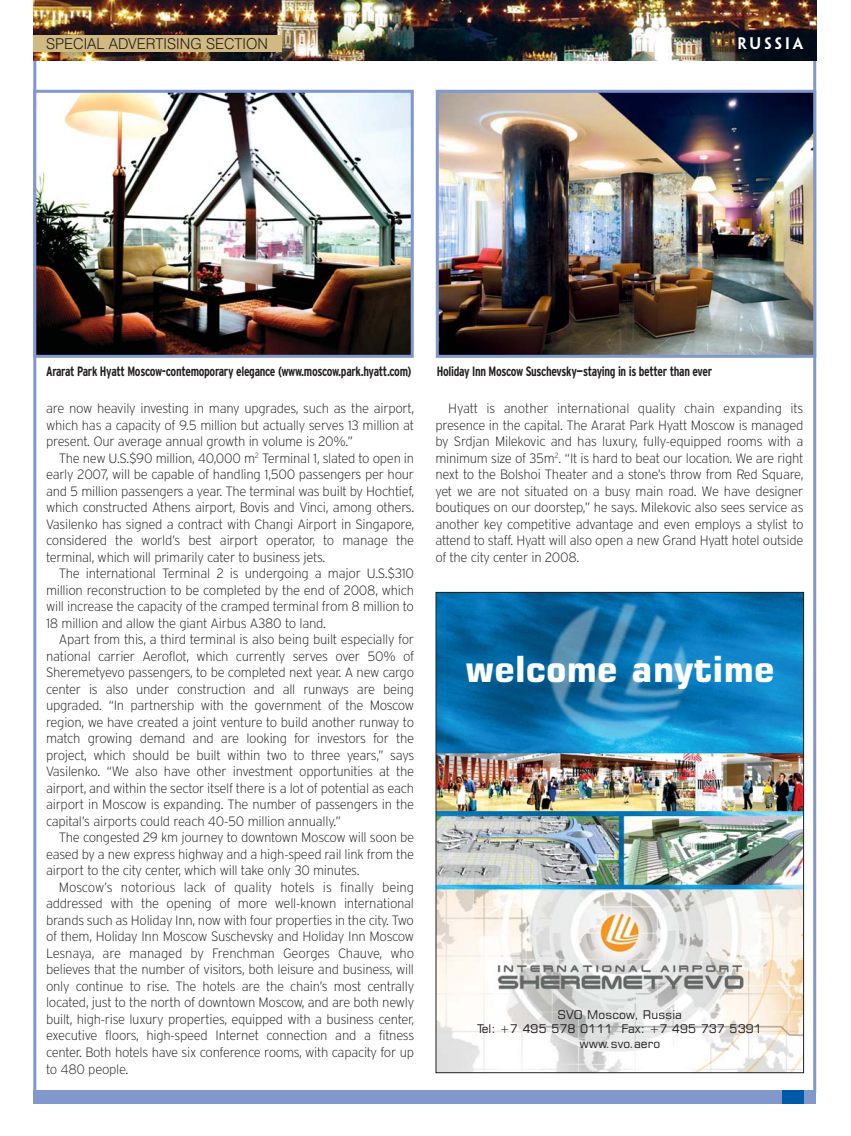
<style>
.page{position:relative;width:851px;height:1136px;background:#fff}
.page>*{position:absolute;margin:0;border:0;box-sizing:border-box;transform-origin:0 0}
.t1{font:700 36px "Square 721 BT";color:#fff}
.t2{font:300 15px "Swiss 721 BT";color:#231f20}
.t3{font:15px "Penumbra MM 585 150";letter-spacing:.205em;color:#fff}
.t4{font:200 13.5px/16.5px "Interstate";letter-spacing:-.02em;color:#231f20;text-align:justify}
.t5{font:700 condensed 13.5px "Interstate";letter-spacing:-.025em;color:#231f20;scale:.91 1}
.t6{font:12px/14.4px "Square 721 BT";color:#231f20;text-align:center}
</style>
<div class="page">
<img style="left:33px;top:0;width:784px;height:1104px">
<p class="t2" style="left:46px;top:37px;width:223px">SPECIAL ADVERTISING SECTION</p>
<p class="t3" style="left:737px;top:35px;width:67px">RUSSIA</p>
<p class="t5" style="left:46px;top:366px;width:403px">Ararat Park Hyatt Moscow-contemoporary elegance (www.moscow.park.hyatt.com)</p>
<p class="t5" style="left:437px;top:366px;width:304px">Holiday Inn Moscow Suschevsky—staying in is better than ever</p>
<p class="t4" style="left:46px;top:401px;width:369px">are now heavily investing in many upgrades, such as the airport, which has a capacity of 9.5 million but actually serves 13 million at present. Our average annual growth in volume is 20%.”</p>
<p class="t4" style="left:46px;top:451px;width:369px;text-indent:13px">The new U.S.$90 million, 40,000 m<sup>2</sup> Terminal 1, slated to open in early 2007, will be capable of handling 1,500 passengers per hour and 5 million passengers a year. The terminal was built by Hochtief, which constructed Athens airport, Bovis and Vinci, among others.<br>Vasilenko has signed a contract with Changi Airport in Singapore, considered the world’s best airport operator, to manage the terminal, which will primarily cater to business jets.</p>
<p class="t4" style="left:46px;top:566px;width:369px;text-indent:13px">The international Terminal 2 is undergoing a major U.S.$310 million reconstruction to be completed by the end of 2008, which will increase the capacity of the cramped terminal from 8 million to 18 million and allow the giant Airbus A380 to land.</p>
<p class="t4" style="left:46px;top:632px;width:369px;text-indent:13px">Apart from this, a third terminal is also being built especially for national carrier Aeroflot, which currently serves over 50% of Sheremetyevo passengers, to be completed next year. A new cargo center is also under construction and all runways are being upgraded. “In partnership with the government of the Moscow region, we have created a joint venture to build another runway to match growing demand and are looking for investors for the project, which should be built within two to three years,” says Vasilenko. “We also have other investment opportunities at the airport, and within the sector itself there is a lot of potential as each airport in Moscow is expanding. The number of passengers in the capital’s airports could reach 40-50 million annually.”</p>
<p class="t4" style="left:46px;top:830px;width:369px;text-indent:13px">The congested 29 km journey to downtown Moscow will soon be eased by a new express highway and a high-speed rail link from the airport to the city center, which will take only 30 minutes.</p>
<p class="t4" style="left:46px;top:880px;width:369px;text-indent:13px">Moscow’s notorious lack of quality hotels is finally being addressed with the opening of more well-known international brands such as Holiday Inn, now with four properties in the city. Two of them, Holiday Inn Moscow Suschevsky and Holiday Inn Moscow Lesnaya, are managed by Frenchman Georges Chauve, who believes that the number of visitors, both leisure and business, will only continue to rise. The hotels are the chain’s most centrally located, just to the north of downtown Moscow, and are both newly built, high-rise luxury properties, equipped with a business center, executive floors, high-speed Internet connection and a fitness center. Both hotels have six conference rooms, with capacity for up to 480 people.</p>
<p class="t4" style="left:435px;top:401px;width:369px;text-indent:13px">Hyatt is another international quality chain expanding its presence in the capital. The Ararat Park Hyatt Moscow is managed by Srdjan Milekovic and has luxury, fully-equipped rooms with a minimum size of 35m<sup>2</sup>. “It is hard to beat our location. We are right next to the Bolshoi Theater and a stone’s throw from Red Square, yet we are not situated on a busy main road. We have designer boutiques on our doorstep,” he says. Milekovic also sees service as another key competitive advantage and even employs a stylist to attend to staff. Hyatt will also open a new Grand Hyatt hotel outside of the city center in 2008.</p>
<h1 class="t1" style="left:465px;top:655px;width:310px">welcome anytime</h1>
<p class="t6" style="left:477px;top:1008px;width:286px">SVO Moscow, Russia<br>Tel: +7 495 578 0111 Fax: +7 495 737 5391 www.svo.aero</p>
</div>
